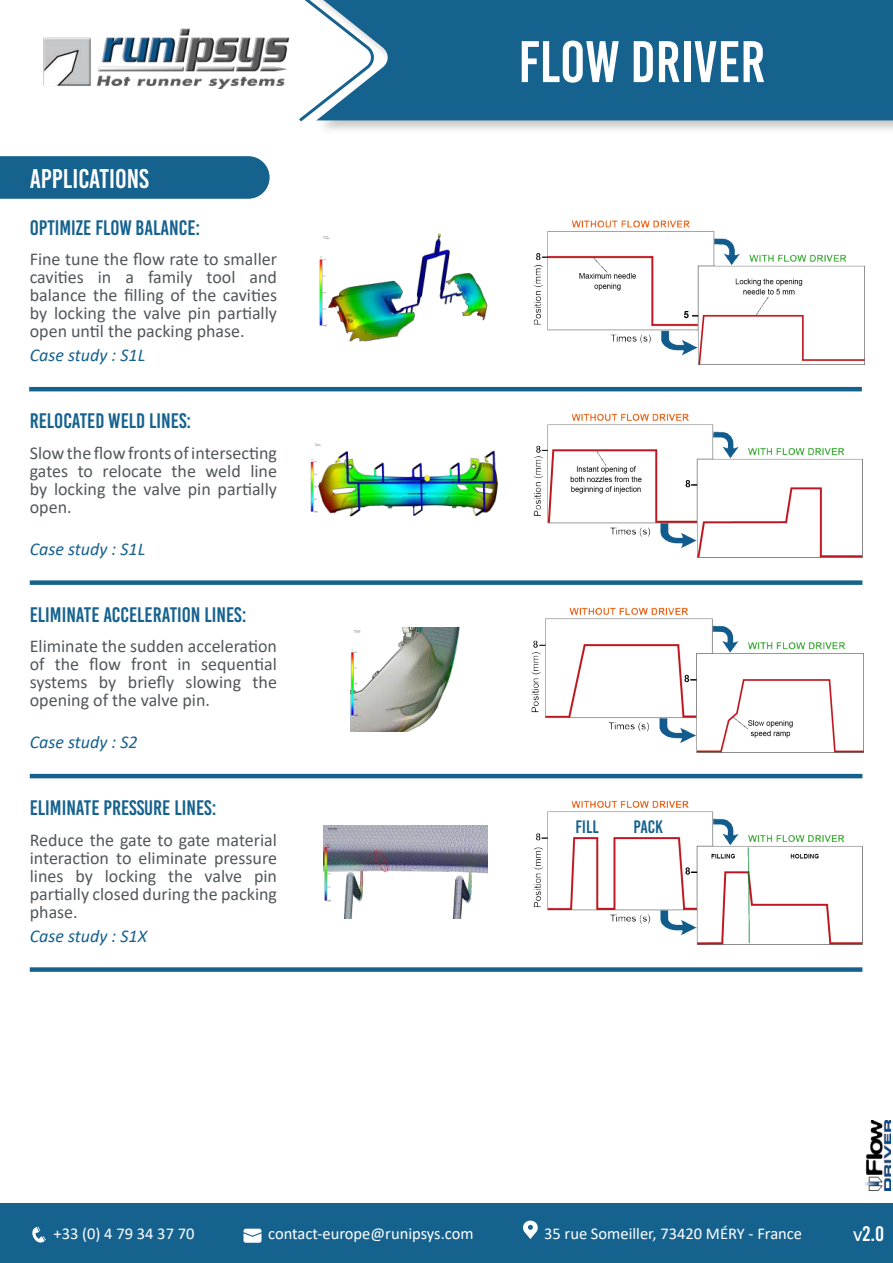
<style>
.page{position:relative;width:893px;height:1263px;background:#fff}
.page>*{position:absolute;margin:0;border:0;box-sizing:border-box;transform-origin:0 0}
.t1{font:58.5px "Bebas Kai";color:#fff}
.t2{font:27px "Bebas Kai";color:#fff}
.t3{font:21px "Bebas Kai";color:#16628f}
.t4{font:21px "Bebas Kai";color:#fff}
.t5{font:18px/18px "Calibri";color:#53575a;text-align:justify}
.t6{font:italic 18px "Calibri";color:#16628f}
.t7{font:18px "Bebas Kai";color:#16628f}
.t8{font:16.5px "Calibri";color:#fff}
.s1{font-family:"Calibri"}
</style>
<div class="page">
<div style="left:308px;top:0;width:585px;height:134px;background:#231f20;opacity:.25"></div>
<div style="left:378px;top:0;width:515px;height:120px;background:#16628f"></div>
<svg style="left:299px;top:0;width:79px;height:124px"></svg>
<img style="left:43px;top:28px;width:246px;height:60px">
<div style="left:0;top:1203px;width:893px;height:60px;background:#16628f"></div>
<svg style="left:243px;top:1229px;width:19px;height:14px"></svg>
<svg style="left:523px;top:1220px;width:15px;height:19px"></svg>
<svg style="left:32px;top:1227px;width:14px;height:15px"></svg>
<img style="left:865px;top:1121px;width:25px;height:69px">
<img style="left:533px;top:800px;width:329px;height:145px">
<img style="left:323px;top:826px;width:164px;height:92px">
<img style="left:531px;top:607px;width:332px;height:146px">
<img style="left:351px;top:627px;width:108px;height:105px">
<hr style="left:30px;top:774px;width:832px;height:4px;background:#16628f">
<img style="left:533px;top:413px;width:329px;height:145px">
<img style="left:310px;top:443px;width:189px;height:74px">
<div style="left:30px;top:580px;width:832px;height:5px;background:#16628f"></div>
<img style="left:533px;top:220px;width:331px;height:145px">
<img style="left:319px;top:233px;width:169px;height:109px">
<hr style="left:29px;top:387px;width:833px;height:4px;background:#16628f">
<div style="left:0;top:156px;width:270px;height:43px;background:#16628f"></div>
<div style="left:30px;top:967px;width:832px;height:5px;background:#16628f"></div>
<h2 class="t2" style="left:30px;top:164px;width:121px">APPLICATIONS</h2>
<p class="t3" style="left:30px;top:216px;width:172px">OPTIMIZE FLOW BALANCE:</p>
<p class="t5" style="left:30px;top:250px;width:249px">Fine tune the flow rate to smaller cavities in a family tool and balance the filling of the cavities by locking the valve pin partially open until the packing phase.</p>
<p class="t6" style="left:30px;top:343px;width:117px">Case study : S1L</p>
<p class="t3" style="left:30px;top:410px;width:163px">RELOCATED WELD LINES:</p>
<p class="t5" style="left:30px;top:443px;width:249px">Slow the flow fronts of intersecting gates to relocate the weld line by locking the valve pin partially open.</p>
<p class="t6" style="left:30px;top:536px;width:117px">Case study : S1L</p>
<p class="t3" style="left:30px;top:603px;width:218px">ELIMINATE ACCELERATION LINES:</p>
<p class="t5" style="left:30px;top:637px;width:249px">Eliminate the sudden acceleration of the flow front in sequential systems by briefly slowing the opening of the valve pin.</p>
<p class="t6" style="left:30px;top:730px;width:109px">Case study : S2</p>
<p class="t3" style="left:30px;top:797px;width:188px">ELIMINATE PRESSURE LINES:</p>
<p class="t5" style="left:30px;top:830px;width:249px">Reduce the gate to gate material interaction to eliminate pressure lines by locking the valve pin partially closed during the packing phase.</p>
<p class="t6" style="left:30px;top:923px;width:119px">Case study : S1X</p>
<h1 class="t1" style="left:518px;top:30px;width:248px">FLOW DRIVER</h1>
<p class="t7" style="left:576px;top:817px;width:25px">FILL</p>
<p class="t7" style="left:634px;top:817px;width:31px">PACK</p>
<p class="t8" style="left:54px;top:1222px;width:142px">+33 (0) 4 79 34 37 70</p>
<p class="t8" style="left:268px;top:1222px;width:207px">contact-europe@runipsys.com</p>
<p class="t8" style="left:544px;top:1222px;width:259px">35 rue Someiller, 73420 MÉRY - France</p>
<p class="t4" style="left:853px;top:1222px;width:33px"><span class="s1">v</span>2.0</p>
</div>
